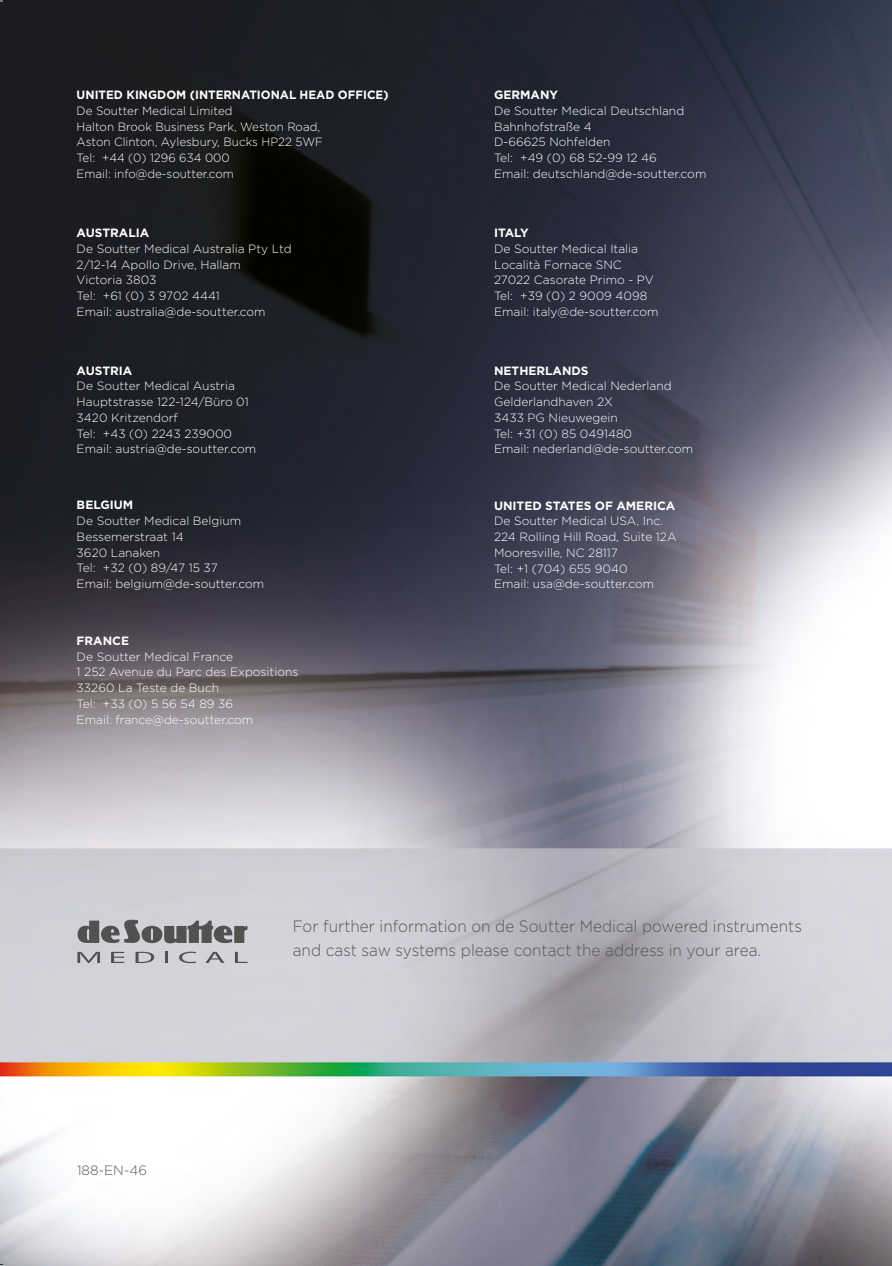
<style>
.page{position:relative;width:892px;height:1266px;background:#fff}
.page>*{position:absolute;margin:0;border:0;box-sizing:border-box;transform-origin:0 0}
.t1{font:300 16.5px "Gotham";color:#575756;scale:.93 1}
.t2{font:300 13.5px "Gotham";color:#575756}
.t3{font:300 12px/15.8px "Gotham";color:#fff}
.t4{font:700 12px "Gotham";color:#fff}
.s1{font-weight:700}
</style>
<div class="page">
<img style="left:0;top:0;width:891px;height:1265px">
<svg style="left:78px;top:919px;width:169px;height:24px;background:#87878a"></svg>
<svg style="left:135px;top:951px;width:19px;height:12px"></svg>
<svg style="left:165px;top:951px;width:3px;height:12px"></svg>
<svg style="left:179px;top:951px;width:17px;height:12px"></svg>
<svg style="left:205px;top:951px;width:19px;height:12px"></svg>
<svg style="left:235px;top:951px;width:12px;height:12px"></svg>
<svg style="left:77px;top:952px;width:23px;height:11px"></svg>
<svg style="left:111px;top:951px;width:13px;height:12px"></svg>
<p class="t4" style="left:77px;top:88px;width:313px">UNITED KINGDOM (INTERNATIONAL HEAD OFFICE)</p>
<p class="t3" style="left:77px;top:102px;width:245px">De Soutter Medical Limited<br>Halton Brook Business Park, Weston Road,</p>
<p class="t3" style="left:77px;top:134px;width:248px">Aston Clinton, Aylesbury, Bucks HP22 5WF<br>Tel: +44 (0) 1296 634 000<br>Email: info@de-soutter.com</p>
<p class="t3" style="left:77px;top:225px;width:216px"><span class="s1">AUSTRALIA<br></span>De Soutter Medical Australia Pty Ltd<br>2/12-14 Apollo Drive, Hallam<br>Victoria 3803<br>Tel: +61 (0) 3 9702 4441<br>Email: australia@de-soutter.com</p>
<p class="t3" style="left:77px;top:362px;width:173px"><span class="s1">AUSTRIA<br></span>De Soutter Medical Austria<br>Hauptstrasse 122-124/Büro 01</p>
<p class="t3" style="left:77px;top:409px;width:103px">3420 Kritzendorf</p>
<p class="t3" style="left:77px;top:425px;width:181px">Tel: +43 (0) 2243 239000<br>Email: austria@de-soutter.com</p>
<p class="t3" style="left:77px;top:497px;width:189px"><span class="s1">BELGIUM<br></span>De Soutter Medical Belgium<br>Bessemerstraat 14<br>3620 Lanaken<br>Tel: +32 (0) 89/47 15 37<br>Email: belgium@de-soutter.com</p>
<p class="t3" style="left:77px;top:632px;width:223px"><span class="s1">FRANCE<br></span>De Soutter Medical France<br>1 252 Avenue du Parc des Expositions<br>33260 La Teste de Buch<br>Tel: +33 (0) 5 56 54 89 36<br>Email: france@de-soutter.com</p>
<p class="t3" style="left:494px;top:87px;width:192px"><span class="s1">GERMANY<br></span>De Soutter Medical Deutschland</p>
<p class="t3" style="left:494px;top:118px;width:99px">Bahnhofstraße 4</p>
<p class="t3" style="left:494px;top:134px;width:214px">D-66625 Nohfelden<br>Tel: +49 (0) 68 52-99 12 46<br>Email: deutschland@de-soutter.com</p>
<p class="t3" style="left:494px;top:225px;width:166px"><span class="s1">ITALY<br></span>De Soutter Medical Italia<br>Località Fornace SNC<br>27022 Casorate Primo - PV<br>Tel: +39 (0) 2 9009 4098<br>Email: italy@de-soutter.com</p>
<p class="t3" style="left:494px;top:362px;width:179px"><span class="s1">NETHERLANDS<br></span>De Soutter Medical Nederland</p>
<p class="t3" style="left:494px;top:394px;width:125px">Gelderlandhaven 2X<br>3433 PG Nieuwegein</p>
<p class="t3" style="left:494px;top:425px;width:140px">Tel: +31 (0) 85 0491480</p>
<p class="t3" style="left:494px;top:441px;width:201px">Email: nederland@de-soutter.com</p>
<p class="t3" style="left:494px;top:497px;width:184px"><span class="s1">UNITED STATES OF AMERICA<br></span>De Soutter Medical USA, Inc.<br>224 Rolling Hill Road, Suite 12A</p>
<p class="t3" style="left:494px;top:544px;width:162px">Mooresville, NC 28117<br>Tel: +1 (704) 655 9040<br>Email: usa@de-soutter.com</p>
<p class="t2" style="left:77px;top:1161px;width:71px">188-EN-46</p>
<p class="t1" style="left:293px;top:916px;width:549px">For further information on de Soutter Medical powered instruments</p>
<p class="t1" style="left:293px;top:940px;width:505px">and cast saw systems please contact the address in your area.</p>
</div>
